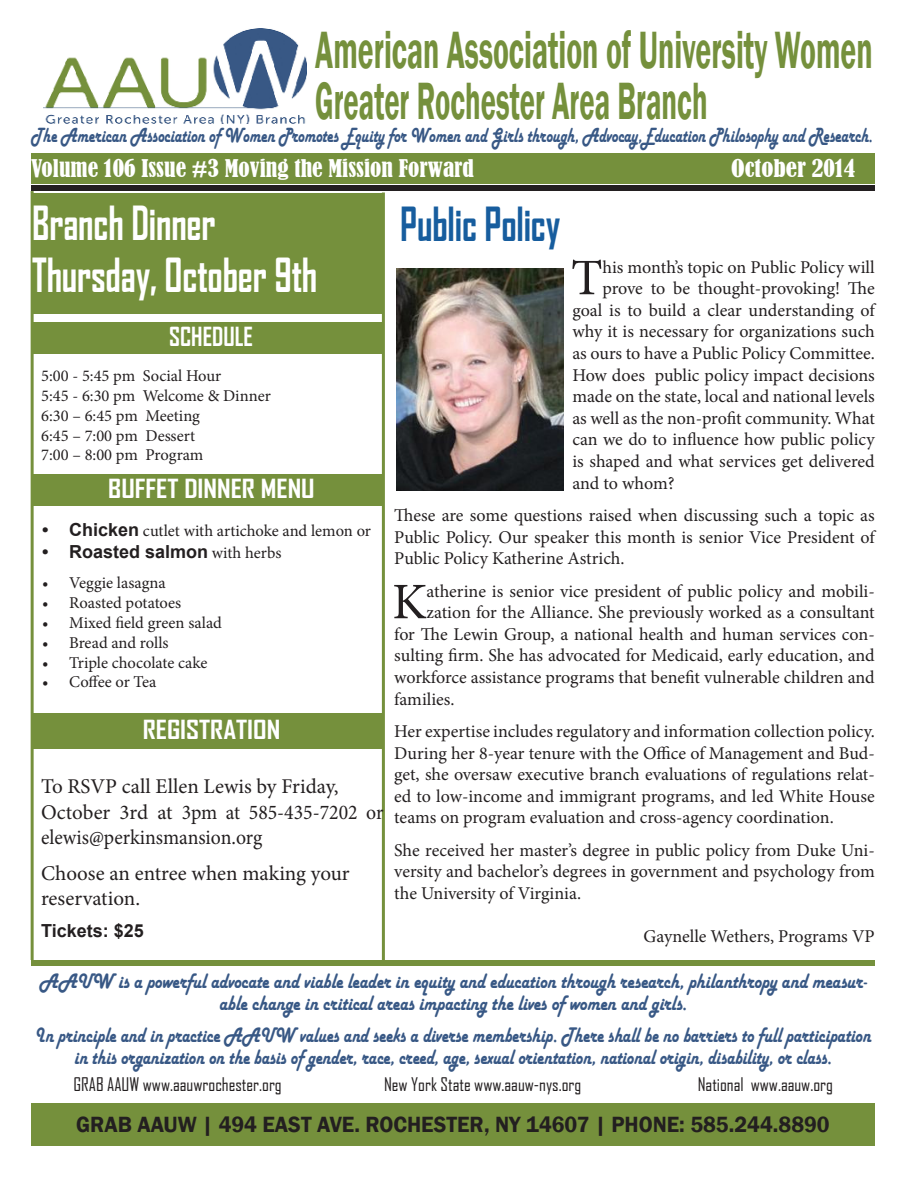
<style>
.page{position:relative;width:918px;height:1188px;background:#fff}
.page>*{position:absolute;margin:0;border:0;box-sizing:border-box;transform-origin:0 0}
.t1{font:600 54px "Franklin Gothic";color:#75903c;scale:.55 1}
.t2{font:600 54px "Franklin Gothic";color:#75903c;scale:.53 1}
.t3{font:51.3px "Minion Pro";color:#231f20}
.t4{font:700 45px "Agency FB";letter-spacing:-.005em;color:#fff;scale:.84 1}
.t5{font:700 45px "Agency FB";letter-spacing:-.005em;color:#175d9e;scale:.84 1}
.t6{font:700 25.2px "Agency FB";color:#fff;scale:1.13 1}
.t7{font:700 25.2px "Agency FB";color:#fff;scale:.95 1}
.t8{font:condensed 22.95px "Bernard";color:#fff}
.t9{font:condensed 22.95px "Bernard";color:#fff;scale:1.1 1}
.t10{font:600 22.65px "Franklin Gothic";color:#231f20;scale:.96 1}
.t11{font:21.75px/21.6px "Harlow Solid";color:#385885;text-align:center;scale:.79 1}
.t12{font:21.75px/21.6px "Harlow Solid";color:#385885;text-align:center;scale:.83 1}
.t13{font:21.3px "Harlow Solid";color:#385885;scale:.74 1}
.t14{font:21px/25.2px "Minion Pro";color:#231f20}
.t15{font:18px/21.6px "Minion Pro";letter-spacing:-.005em;color:#231f20;text-align:justify}
.t16{font:18px "Agency FB";color:#231f20}
.t17{font:700 18px "Arial";color:#231f20}
.t18{font:16.5px "Minion Pro";color:#231f20}
.s1{font-family:"Arial";font-weight:700;font-size:18px}
.s2{font-family:"Minion Pro";font-weight:400;font-size:16.5px}
</style>
<div class="page">
<img style="left:44px;top:28px;width:262px;height:96px">
<div style="left:31px;top:154px;width:844px;height:30px;background:#75903c"></div>
<div style="left:31px;top:186px;width:844px;height:5px;background:#231f20"></div>
<div style="left:31px;top:960px;width:844px;height:5px;background:#75903c"></div>
<div style="left:31px;top:1103px;width:844px;height:43px;background:#75903c"></div>
<hr style="left:382px;top:193px;width:3px;height:770px;background:#75903c">
<hr style="left:31px;top:191px;width:3px;height:769px;background:#75903c">
<div style="left:32px;top:193px;width:350px;height:120px;background:#75903c"></div>
<img style="left:397px;top:268px;width:166px;height:222px">
<div style="left:34px;top:475px;width:348px;height:31px;background:#75903c"></div>
<div style="left:31px;top:323px;width:352px;height:31px;background:#75903c"></div>
<div style="left:34px;top:713px;width:348px;height:36px;background:#75903c"></div>
<p class="t1" style="left:315px;top:17px;width:1015px">American Association of University Women</p>
<p class="t2" style="left:315px;top:68px;width:742px">Greater Rochester Area Branch</p>
<p class="t13" style="left:31px;top:124px;width:1138px">The American Association of Women Promotes Equity for Women and Girls through, Advocay,Education Philosophy and Research.</p>
<p class="t8" style="left:31px;top:155px;width:444px">Volume 106 Issue #3 Moving the Mission Forward</p>
<p class="t9" style="left:731px;top:155px;width:114px">October 2014</p>
<p class="t5" style="left:400px;top:197px;width:192px">Public Policy</p>
<p class="t3" style="left:571px;top:244px;width:33px">T</p>
<p class="t15" style="left:603px;top:256px;width:274px">his month’s topic on Public Policy will</p>
<p class="t4" style="left:32px;top:195px;width:220px">Branch Dinner</p>
<p class="t4" style="left:32px;top:247px;width:341px">Thursday, October 9th</p>
<p class="t15" style="left:603px;top:278px;width:274px">prove to be thought-provoking! The</p>
<p class="t15" style="left:572px;top:299px;width:304px">goal is to build a clear understanding of</p>
<p class="t15" style="left:572px;top:321px;width:304px">why it is necessary for organizations such</p>
<p class="t15" style="left:572px;top:343px;width:304px">as ours to have a Public Policy Committee.</p>
<p class="t15" style="left:572px;top:364px;width:304px">How does public policy impact decisions</p>
<p class="t15" style="left:572px;top:386px;width:304px">made on the state, local and national levels</p>
<p class="t15" style="left:572px;top:407px;width:304px">as well as the non-profit community. What</p>
<p class="t15" style="left:572px;top:429px;width:304px">can we do to influence how public policy</p>
<p class="t15" style="left:572px;top:451px;width:304px">is shaped and what services get delivered</p>
<p class="t15" style="left:572px;top:472px;width:104px">and to whom?</p>
<p class="t15" style="left:394px;top:505px;width:482px">These are some questions raised when discussing such a topic as Public Policy. Our speaker this month is senior Vice President of Public Policy Katherine Astrich.</p>
<p class="t3" style="left:392px;top:568px;width:36px">K</p>
<p class="t15" style="left:427px;top:580px;width:450px">atherine is senior vice president of public policy and mobili-</p>
<p class="t7" style="left:169px;top:321px;width:90px">SCHEDULE</p>
<p class="t18" style="left:41px;top:365px;width:182px">5:00 - 5:45 pm Social Hour</p>
<p class="t18" style="left:41px;top:385px;width:231px">5:45 - 6:30 pm Welcome &amp; Dinner</p>
<p class="t18" style="left:41px;top:405px;width:160px">6:30 – 6:45 pm Meeting</p>
<p class="t18" style="left:41px;top:424px;width:156px">6:45 – 7:00 pm Dessert</p>
<p class="t18" style="left:41px;top:444px;width:164px">7:00 – 8:00 pm Program</p>
<p class="t6" style="left:108px;top:473px;width:184px">BUFFET DINNER MENU</p>
<p class="t18" style="left:42px;top:520px;width:330px"><span class="s1">• Chicken</span> cutlet with artichoke and lemon or</p>
<p class="t17" style="left:42px;top:540px;width:241px">• Roasted salmon <span class="s2">with herbs</span></p>
<p class="t18" style="left:42px;top:572px;width:125px">• Veggie lasagna</p>
<p class="t18" style="left:42px;top:592px;width:141px">• Roasted potatoes</p>
<p class="t18" style="left:42px;top:612px;width:181px">• Mixed field green salad</p>
<p class="t18" style="left:42px;top:632px;width:128px">• Bread and rolls</p>
<p class="t18" style="left:42px;top:651px;width:167px">• Triple chocolate cake</p>
<p class="t18" style="left:42px;top:671px;width:116px">• Coffee or Tea</p>
<p class="t15" style="left:427px;top:602px;width:450px">zation for the Alliance. She previously worked as a consultant</p>
<p class="t15" style="left:394px;top:623px;width:482px">for The Lewin Group, a national health and human services con-</p>
<p class="t15" style="left:394px;top:645px;width:482px">sulting firm. She has advocated for Medicaid, early education, and</p>
<p class="t15" style="left:394px;top:667px;width:482px">workforce assistance programs that benefit vulnerable children and</p>
<p class="t15" style="left:394px;top:688px;width:62px">families.</p>
<p class="t15" style="left:394px;top:721px;width:482px">Her expertise includes regulatory and information collection policy.<br>During her 8-year tenure with the Office of Management and Bud&shy;get, she oversaw executive branch evaluations of regulations relat&shy;ed to low-income and immigrant programs, and led White House teams on program evaluation and cross-agency coordination.</p>
<p class="t15" style="left:394px;top:839px;width:482px">She received her master’s degree in public policy from Duke Uni&shy;versity and bachelor’s degrees in government and psychology from the University of Virginia.</p>
<p class="t15" style="left:644px;top:926px;width:233px">Gaynelle Wethers, Programs VP</p>
<p class="t12" style="left:40px;top:972px;width:998px">AAUW is a powerful advocate and viable leader in equity and education through research, philanthropy and measur&shy;able change in critical areas impacting the lives of women and girls.</p>
<p class="t11" style="left:35px;top:1026px;width:1060px">In principle and in practice AAUW values and seeks a diverse membership. There shall be no barriers to full participation in this organization on the basis of gender, race, creed, age, sexual orientation, national origin, disability, or class.</p>
<p class="t6" style="left:143px;top:714px;width:123px">REGISTRATION</p>
<p class="t14" style="left:41px;top:774px;width:299px">To RSVP call Ellen Lewis by Friday,</p>
<p class="t14" style="left:41px;top:799px;width:344px">October 3rd at 3pm at 585-435-7202 or elewis@perkinsmansion.org</p>
<p class="t14" style="left:41px;top:861px;width:310px">Choose an entree when making your</p>
<p class="t14" style="left:41px;top:886px;width:101px">reservation.</p>
<p class="t17" style="left:41px;top:919px;width:104px">Tickets: $25</p>
<p class="t16" style="left:73px;top:1073px;width:210px">GRAB AAUW www.aauwrochester.org</p>
<p class="t16" style="left:384px;top:1073px;width:199px">New York State www.aauw-nys.org</p>
<p class="t16" style="left:698px;top:1073px;width:137px">National www.aauw.org</p>
<p class="t10" style="left:76px;top:1110px;width:787px">GRAB AAUW | 494 EAST AVE. ROCHESTER, NY 14607 | PHONE: 585.244.8890</p>
</div>
